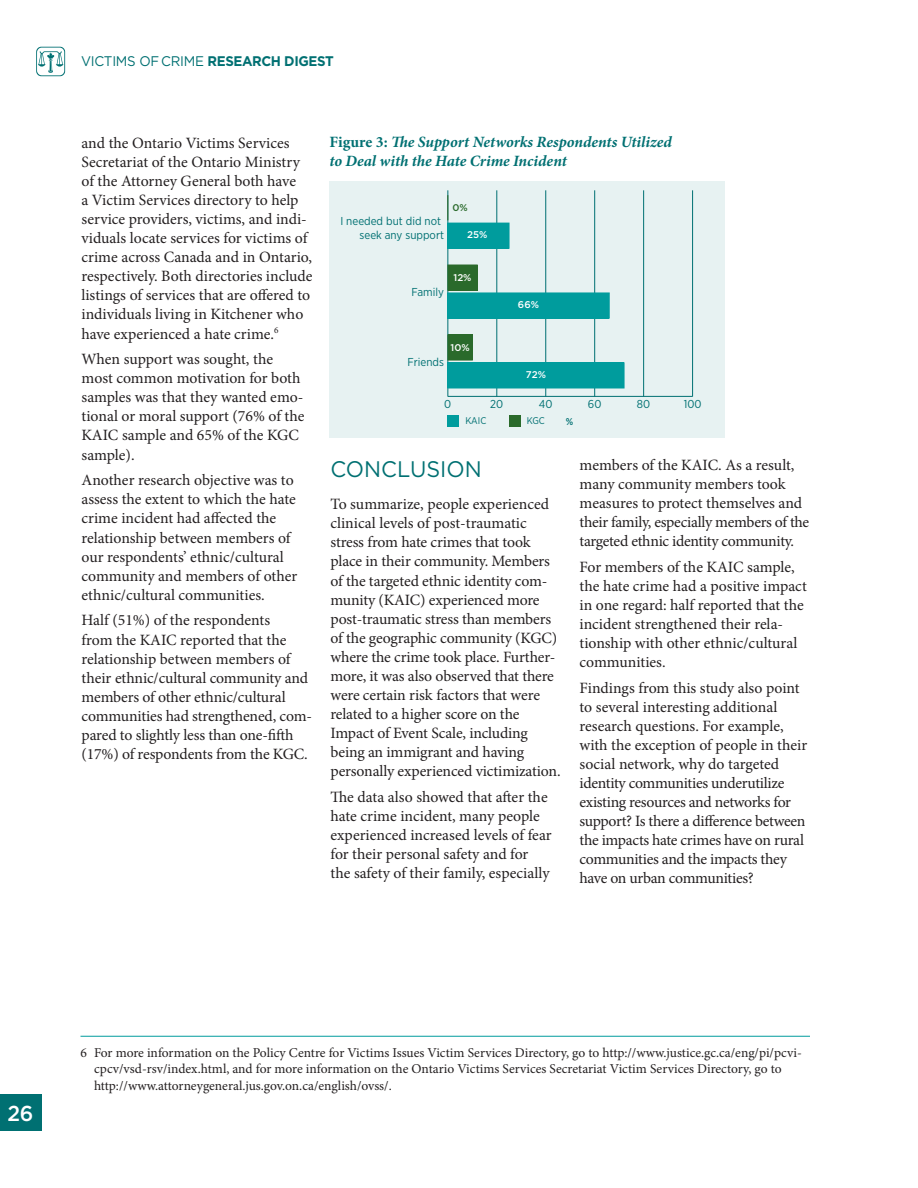
<style>
.page{position:relative;width:918px;height:1188px;background:#fff}
.page>*{position:absolute;margin:0;border:0;box-sizing:border-box;transform-origin:0 0}
.t1{font:22.5px "Gotham";color:#007072;scale:.96 1}
.t2{font:500 21.6px "Gotham";color:#fff;scale:.96 1}
.t3{font:15.75px/19px "Minion Pro";letter-spacing:-.005em;color:#231f20}
.t4{font:italic 700 15.75px/19px "Minion Pro";letter-spacing:-.005em;color:#007072}
.t5{font:13.95px "Gotham";letter-spacing:-.02em;color:#007072;scale:.96 1}
.t6{font:13.5px/16.5px "Minion Pro";color:#231f20}
.t7{font:11.4px/13.8px "Gotham Narrow";color:#007072;text-align:right}
.t8{font:500 9.9px "Gotham Narrow";color:#007072}
.t9{font:500 9.75px "Gotham";color:#fff}
.t10{font:9.75px "Gotham Narrow";color:#007072}
.t11{font:500 9.75px "Gotham";color:#2a6a2b}
.s1{font-weight:700}
.s2{font-style:normal}
</style>
<div class="page">
<div style="left:0;top:1094px;width:41px;height:37px;background:#007072"></div>
<svg style="left:36px;top:47px;width:29px;height:29px"></svg>
<hr style="left:81px;top:1036px;width:729px;height:1px;background:#009c9d">
<div style="left:330px;top:182px;width:395px;height:256px;background:#e7f2f2"></div>
<hr style="left:448px;top:396px;width:245px;height:1px;background:#007072">
<hr style="left:448px;top:190px;width:1px;height:207px;background:#007072">
<hr style="left:497px;top:190px;width:1px;height:207px;background:#007072">
<hr style="left:545px;top:190px;width:1px;height:207px;background:#007072">
<hr style="left:594px;top:190px;width:1px;height:207px;background:#007072">
<hr style="left:643px;top:190px;width:1px;height:207px;background:#007072">
<hr style="left:692px;top:190px;width:1px;height:207px;background:#007072">
<div style="left:448px;top:223px;width:61px;height:25px;background:#009c9d"></div>
<div style="left:448px;top:293px;width:161px;height:25px;background:#009c9d"></div>
<div style="left:448px;top:363px;width:176px;height:25px;background:#009c9d"></div>
<svg style="left:448px;top:195px;width:1px;height:25px"></svg>
<div style="left:448px;top:265px;width:29px;height:25px;background:#2a6a2b"></div>
<div style="left:448px;top:335px;width:24px;height:25px;background:#2a6a2b"></div>
<div style="left:448px;top:335px;width:25px;height:25px;border:1px solid #2a6a2b"></div>
<div style="left:447px;top:415px;width:12px;height:12px;background:#009c9d"></div>
<div style="left:509px;top:415px;width:11px;height:12px;background:#2a6a2b"></div>
<p class="t5" style="left:81px;top:53px;width:265px">VICTIMS OF CRIME <span class="s1">RESEARCH DIGEST</span></p>
<p class="t3" style="left:81px;top:133px;width:233px">and the Ontario Victims Services Secretariat of the Ontario Ministry of the Attorney General both have<br>a Victim Services directory to help service providers, victims, and indi&shy;viduals locate services for victims of crime across Canada and in Ontario, respectively. Both directories include listings of services that are offered to individuals living in Kitchener who have experienced a hate crime.<sup>6</sup></p>
<p class="t3" style="left:81px;top:350px;width:225px">When support was sought, the most common motivation for both samples was that they wanted emo&shy;tional or moral support (76% of the<br>KAIC sample and 65% of the KGC sample).</p>
<p class="t3" style="left:81px;top:471px;width:217px">Another research objective was to assess the extent to which the hate crime incident had affected the relationship between members of our respondents’ ethnic/cultural community and members of other ethnic/cultural communities.</p>
<p class="t3" style="left:81px;top:611px;width:232px">Half (51%) of the respondents<br>from the KAIC reported that the relationship between members of their ethnic/cultural community and members of other ethnic/cultural communities had strengthened, com&shy;pared to slightly less than one-fifth (17%) of respondents from the KGC.</p>
<p class="t4" style="left:330px;top:132px;width:344px"><span class="s2">Figure 3:</span> The Support Networks Respondents Utilized to Deal with the Hate Crime Incident</p>
<p class="t7" style="left:340px;top:214px;width:105px">I needed but did not seek any support</p>
<p class="t7" style="left:412px;top:285px;width:34px">Family</p>
<p class="t11" style="left:452px;top:202px;width:17px">0%</p>
<p class="t9" style="left:467px;top:229px;width:22px">25%</p>
<p class="t9" style="left:453px;top:272px;width:20px">12%</p>
<p class="t9" style="left:450px;top:342px;width:21px">10%</p>
<p class="t7" style="left:408px;top:355px;width:38px">Friends</p>
<p class="t9" style="left:518px;top:299px;width:23px">66%</p>
<p class="t9" style="left:526px;top:369px;width:22px">72%</p>
<p class="t7" style="left:444px;top:397px;width:9px">0</p>
<p class="t7" style="left:490px;top:397px;width:15px">20</p>
<p class="t7" style="left:539px;top:397px;width:15px">40</p>
<p class="t7" style="left:588px;top:397px;width:15px">60</p>
<p class="t7" style="left:637px;top:397px;width:15px">80</p>
<p class="t7" style="left:684px;top:397px;width:19px">100</p>
<p class="t10" style="left:465px;top:415px;width:22px">KAIC</p>
<p class="t10" style="left:527px;top:415px;width:20px">KGC</p>
<p class="t8" style="left:566px;top:415px;width:9px">%</p>
<h1 class="t1" style="left:330px;top:456px;width:159px">CONCLUSION</h1>
<p class="t3" style="left:330px;top:495px;width:232px">To summarize, people experienced clinical levels of post-traumatic stress from hate crimes that took place in their community. Members of the targeted ethnic identity com&shy;munity (KAIC) experienced more post-traumatic stress than members of the geographic community (KGC) where the crime took place. Further&shy;more, it was also observed that there were certain risk factors that were related to a higher score on the Impact of Event Scale, including being an immigrant and having personally experienced victimization.</p>
<p class="t3" style="left:330px;top:787px;width:223px">The data also showed that after the hate crime incident, many people experienced increased levels of fear for their personal safety and for the safety of their family, especially</p>
<p class="t3" style="left:580px;top:455px;width:231px">members of the KAIC. As a result, many community members took measures to protect themselves and their family, especially members of the targeted ethnic identity community.</p>
<p class="t3" style="left:580px;top:557px;width:229px">For members of the KAIC sample, the hate crime had a positive impact in one regard: half reported that the incident strengthened their rela&shy;tionship with other ethnic/cultural communities.</p>
<p class="t3" style="left:580px;top:678px;width:229px">Findings from this study also point to several interesting additional research questions. For example, with the exception of people in their social network, why do targeted identity communities underutilize existing resources and networks for support? Is there a difference between the impacts hate crimes have on rural communities and the impacts they have on urban communities?</p>
<h2 class="t2" style="left:8px;top:1101px;width:28px">26</h2>
<p class="t6" style="left:94px;top:1044px;width:709px;text-indent:-14px">6 For more information on the Policy Centre for Victims Issues Victim Services Directory, go to http://www.justice.gc.ca/eng/pi/pcvi&shy;cpcv/vsd-rsv/index.html, and for more information on the Ontario Victims Services Secretariat Victim Services Directory, go to http://www.attorneygeneral.jus.gov.on.ca/english/ovss/.</p>
</div>
